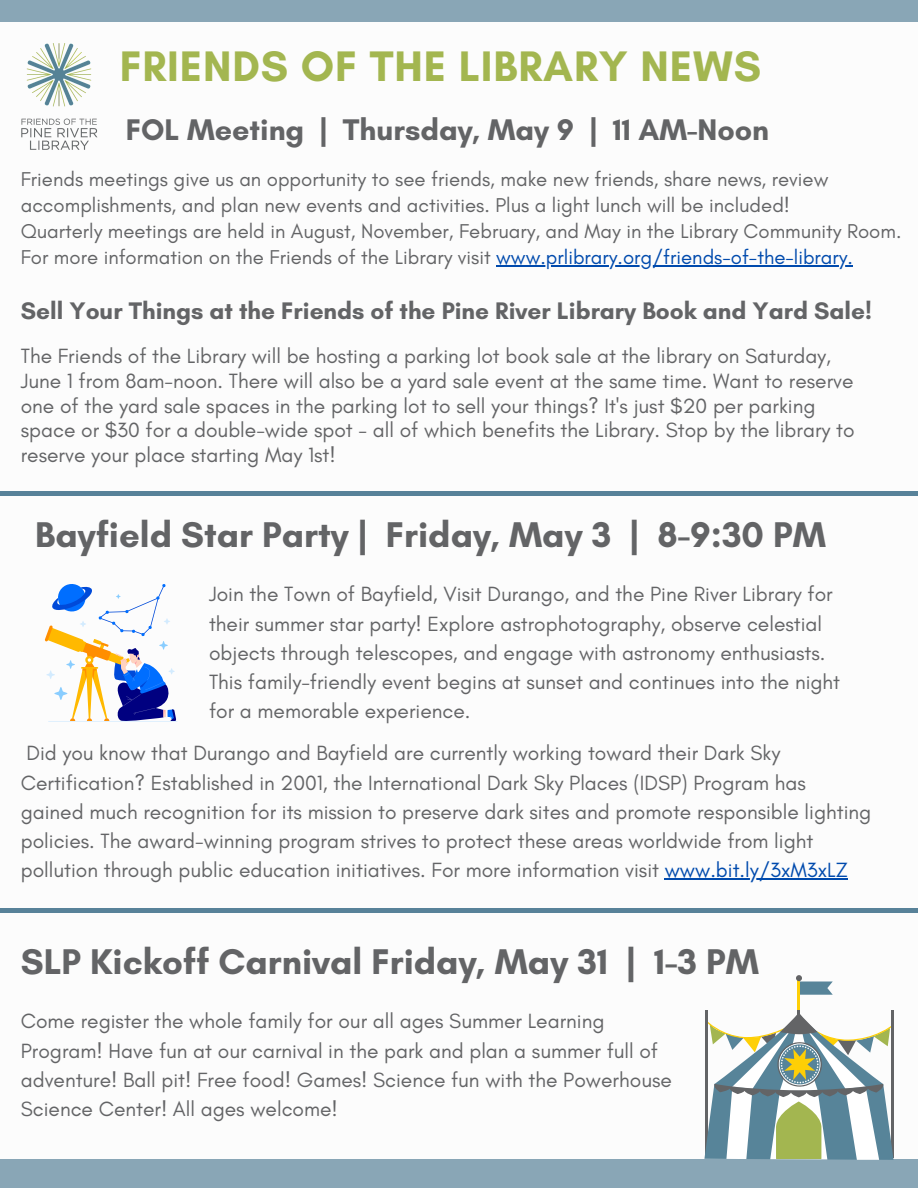
<style>
.page{position:relative;width:918px;height:1188px;background:#fff}
.page>*{position:absolute;margin:0;border:0;box-sizing:border-box;transform-origin:0 0}
.t1{font:700 43.5px "Glacial Indifference";letter-spacing:.02em;color:#a3b650}
.t2{font:700 36.45px "Glacial Indifference";color:#636466}
.t3{font:700 30.45px "Glacial Indifference";color:#636466}
.t4{font:700 24.45px "Glacial Indifference";color:#636466}
.t5{font:21px/29.2px "Glacial Indifference";color:#636466}
.t6{font:20.4px/25.8px "Glacial Indifference";color:#636466}
.s1{color:#004aad}
</style>
<div class="page">
<div style="left:0;top:0;width:918px;height:22px;background:#89a6b6"></div>
<div style="left:0;top:1160px;width:918px;height:28px;background:#89a6b6"></div>
<hr style="left:0;top:492px;width:918px;height:4px;background:#588299">
<hr style="left:798px;top:978px;width:2px;height:44px;background:#fecf06">
<svg style="left:796px;top:975px;width:37px;height:20px"></svg>
<svg style="left:704px;top:1010px;width:189px;height:150px"></svg>
<hr style="left:0;top:908px;width:918px;height:4px;background:#588299">
<svg style="left:45px;top:584px;width:132px;height:138px"></svg>
<img style="left:21px;top:43px;width:76px;height:107px">
<hr style="left:665px;top:879px;width:183px;height:1px;background:#004aad">
<hr style="left:496px;top:265px;width:357px;height:1px;background:#004aad">
<p class="t1" style="left:120px;top:40px;width:643px">FRIENDS OF THE LIBRARY NEWS</p>
<p class="t3" style="left:126px;top:111px;width:645px">FOL Meeting | Thursday, May 9 | 11 AM-Noon</p>
<p class="t6" style="left:21px;top:166px;width:809px">Friends meetings give us an opportunity to see friends, make new friends, share news, review accomplishments, and plan new events and activities. Plus a light lunch will be included!</p>
<h2 class="t6" style="left:21px;top:218px;width:882px">Quarterly meetings are held in August, November, February, and May in the Library Community Room.<br>For more information on the Friends of the Library visit <span class="s1">www.prlibrary.org/friends-of-the-library.</span></h2>
<p class="t4" style="left:21px;top:296px;width:853px">Sell Your Things at the Friends of the Pine River Library Book and Yard Sale!</p>
<p class="t5" style="left:21px;top:343px;width:835px;line-height:24.8px">The Friends of the Library will be hosting a parking lot book sale at the library on Saturday, June 1 from 8am-noon. There will also be a yard sale event at the same time. Want to reserve one of the yard sale spaces in the parking lot to sell your things? It's just $20 per parking space or $30 for a double-wide spot - all of which benefits the Library. Stop by the library to reserve your place starting May 1st!</p>
<p class="t2" style="left:35px;top:512px;width:792px">Bayfield Star Party | Friday, May 3 | 8-9:30 PM</p>
<p class="t5" style="left:209px;top:579px;width:633px">Join the Town of Bayfield, Visit Durango, and the Pine River Library for their summer star party! Explore astrophotography, observe celestial objects through telescopes, and engage with astronomy enthusiasts.<br>This family-friendly event begins at sunset and continues into the night for a memorable experience.</p>
<h4 class="t5" style="left:21px;top:739px;width:852px">Did you know that Durango and Bayfield are currently working toward their Dark Sky Certification? Established in 2001, the International Dark Sky Places (IDSP) Program has gained much recognition for its mission to preserve dark sites and promote responsible lighting policies. The award-winning program strives to protect these areas worldwide from light pollution through public education initiatives. For more information visit <span class="s1">www.bit.ly/3xM3xLZ</span></h4>
<h1 class="t2" style="left:21px;top:939px;width:740px">SLP Kickoff Carnival Friday, May 31 | 1-3 PM</h1>
<h3 class="t5" style="left:21px;top:1006px;width:653px">Come register the whole family for our all ages Summer Learning Program! Have fun at our carnival in the park and plan a summer full of adventure! Ball pit! Free food! Games! Science fun with the Powerhouse Science Center! All ages welcome!</h3>
</div>
